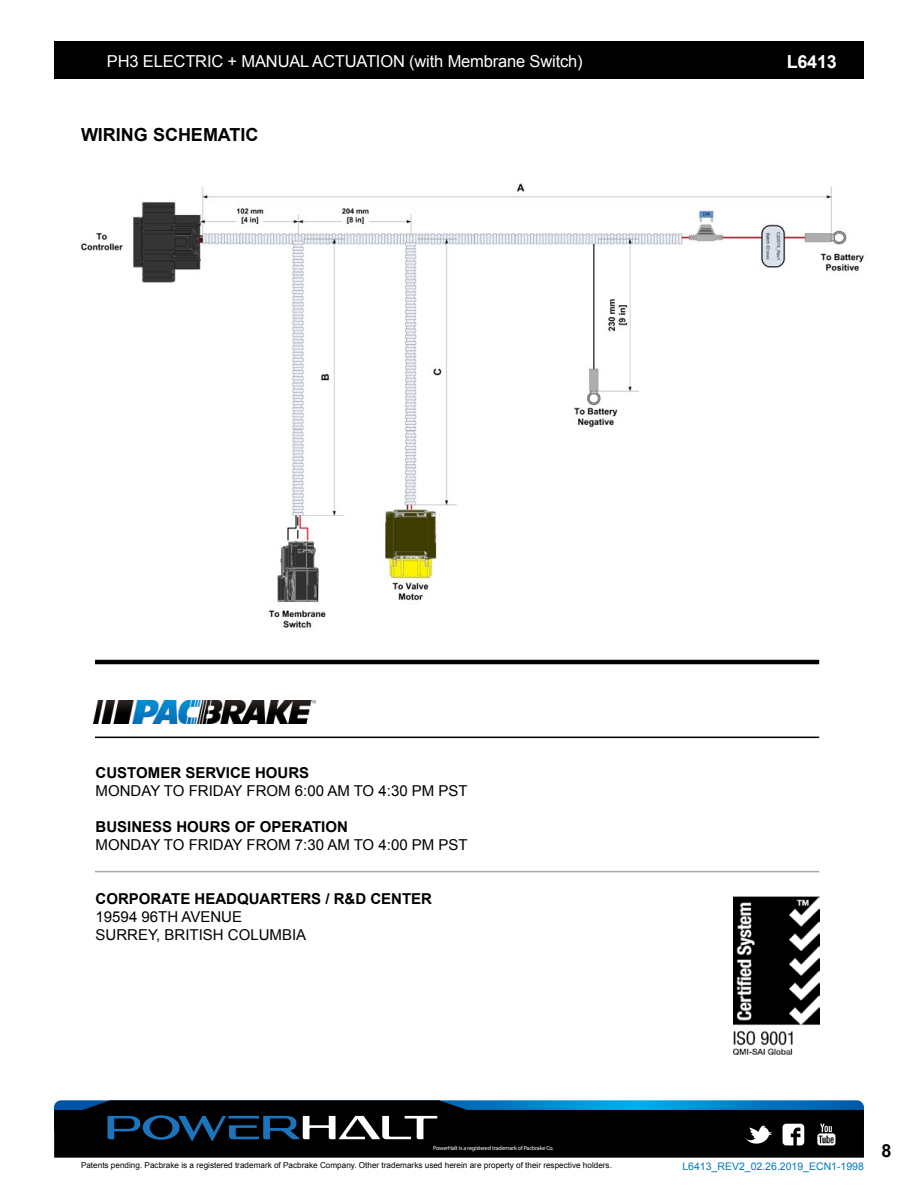
<style>
.page{position:relative;width:918px;height:1188px;background:#fff}
.page>*{position:absolute;margin:0;border:0;box-sizing:border-box;transform-origin:0 0}
.t1{font:700 18px "Arial";color:#000}
.t2{font:700 18px "Arial";letter-spacing:-.01em;color:#fff}
.t3{font:16.5px "Arial";letter-spacing:-.01em;color:#fff}
.t4{font:15px/18px "Arial";color:#000}
.t5{font:700 15px "Arial";color:#000}
.t6{font:10.5px "Arial";color:#0079c1}
.t7{font:8.1px "Arial";color:#000}
.t8{font:italic 300 6px "Brown";letter-spacing:-.025em;color:#fff}
</style>
<div class="page">
<svg style="left:54px;top:1147px;width:810px;height:11px;fill:#000"></svg>
<div style="left:54px;top:41px;width:810px;height:38px;background:#000"></div>
<svg style="left:54px;top:1100px;width:810px;height:47px"></svg>
<img style="left:80px;top:183px;width:784px;height:445px">
<img style="left:94px;top:700px;width:222px;height:23px">
<hr style="left:95px;top:737px;width:724px;height:1px;background:#000">
<hr style="left:95px;top:660px;width:724px;height:4px;background:#000">
<hr style="left:95px;top:871px;width:724px;height:1px;background:#a7a9ac">
<img style="left:733px;top:897px;width:86px;height:157px">
<h2 class="t3" style="left:107px;top:51px;width:477px">PH3 ELECTRIC + MANUAL ACTUATION (with Membrane Switch)</h2>
<h1 class="t2" style="left:787px;top:50px;width:52px">L6413</h1>
<h1 class="t1" style="left:81px;top:122px;width:179px">WIRING SCHEMATIC</h1>
<h3 class="t5" style="left:96px;top:763px;width:215px">CUSTOMER SERVICE HOURS</h3>
<h3 class="t4" style="left:96px;top:782px;width:374px">MONDAY TO FRIDAY FROM 6:00 AM TO 4:30 PM PST</h3>
<h3 class="t5" style="left:96px;top:817px;width:254px">BUSINESS HOURS OF OPERATION</h3>
<h3 class="t4" style="left:96px;top:836px;width:374px">MONDAY TO FRIDAY FROM 7:30 AM TO 4:00 PM PST</h3>
<h3 class="t5" style="left:96px;top:889px;width:338px">CORPORATE HEADQUARTERS / R&amp;D CENTER</h3>
<h3 class="t4" style="left:96px;top:908px;width:212px">19594 96TH AVENUE<br>SURREY, BRITISH COLUMBIA</h3>
<p class="t8" style="left:433px;top:1144px;width:122px">PowerHalt is a registered trademark of Pacbrake Co.</p>
<h1 class="t1" style="left:881px;top:1139px;width:12px">8</h1>
<p class="t7" style="left:81px;top:1159px;width:532px">Patents pending. Pacbrake is a registered trademark of Pacbrake Company. Other trademarks used herein are property of their respective holders.</p>
<p class="t6" style="left:682px;top:1160px;width:183px">L6413_REV2_02.26.2019_ECN1-1998</p>
</div>
